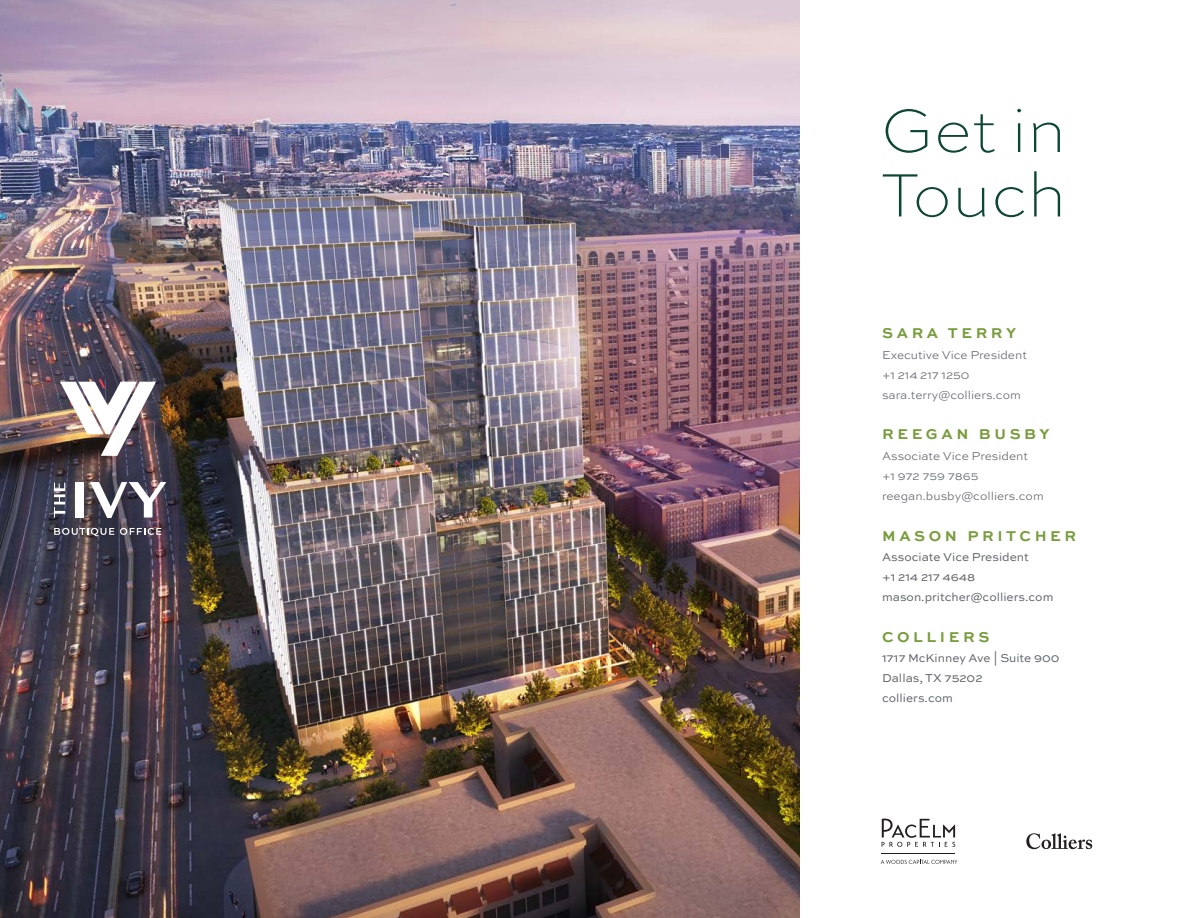
<style>
.page{position:relative;width:1188px;height:918px;background:#fff}
.page>*{position:absolute;margin:0;border:0;box-sizing:border-box;transform-origin:0 0}
._100pt_Green_Header{font:100 64.5px/64.5px "Sweet Sans Pro";color:#0c4634}
.Small_kerned_text_ab{font:700 15px "Sweet Sans Pro";letter-spacing:.24em;color:#799c3d}
.t1{font:300 12px "Sweet Sans Pro";color:#5f6369}
.t2{font:12px "Sweet Sans Pro";color:#5f6369}
</style>
<div class="page">
<img style="left:0;top:0;width:799px;height:918px">
<img style="left:60px;top:382px;width:96px;height:74px">
<svg style="left:54px;top:483px;width:11px;height:35px"></svg>
<div style="left:75px;top:482px;width:9px;height:35px;background:#fff"></div>
<svg style="left:90px;top:482px;width:76px;height:36px"></svg>
<svg style="left:54px;top:528px;width:60px;height:8px"></svg>
<svg style="left:120px;top:528px;width:41px;height:7px"></svg>
<svg style="left:1026px;top:833px;width:66px;height:16px"></svg>
<svg style="left:882px;top:818px;width:73px;height:29px"></svg>
<hr style="left:882px;top:853px;width:73px;height:1px;background:#231f20">
<svg style="left:881px;top:860px;width:76px;height:4px"></svg>
<p class="_100pt_Green_Header" style="left:881px;top:97px;width:187px">Get in<br>Touch</p>
<p class="Small_kerned_text_ab" style="left:882px;top:322px;width:135px">SARA TERRY</p>
<p class="t1" style="left:882px;top:346px;width:146px">Executive Vice President</p>
<p class="t1" style="left:882px;top:366px;width:89px">+1 214 217 1250</p>
<p class="t1" style="left:882px;top:387px;width:140px">sara.terry@colliers.com</p>
<p class="Small_kerned_text_ab" style="left:882px;top:423px;width:169px">REEGAN BUSBY</p>
<p class="t1" style="left:882px;top:447px;width:147px">Associate Vice President</p>
<p class="t1" style="left:882px;top:467px;width:98px">+1 972 759 7865</p>
<p class="t1" style="left:882px;top:488px;width:163px">reegan.busby@colliers.com</p>
<p class="Small_kerned_text_ab" style="left:882px;top:524px;width:196px">MASON PRITCHER</p>
<p class="t2" style="left:882px;top:548px;width:148px">Associate Vice President</p>
<p class="t2" style="left:882px;top:568px;width:95px">+1 214 217 4648</p>
<p class="t2" style="left:882px;top:589px;width:173px">mason.pritcher@colliers.com</p>
<p class="Small_kerned_text_ab" style="left:882px;top:625px;width:109px">COLLIERS</p>
<p class="t2" style="left:882px;top:649px;width:179px">1717 McKinney Ave | Suite 900</p>
<p class="t2" style="left:882px;top:669px;width:102px">Dallas, TX 75202</p>
<p class="t2" style="left:882px;top:690px;width:72px">colliers.com</p>
</div>
